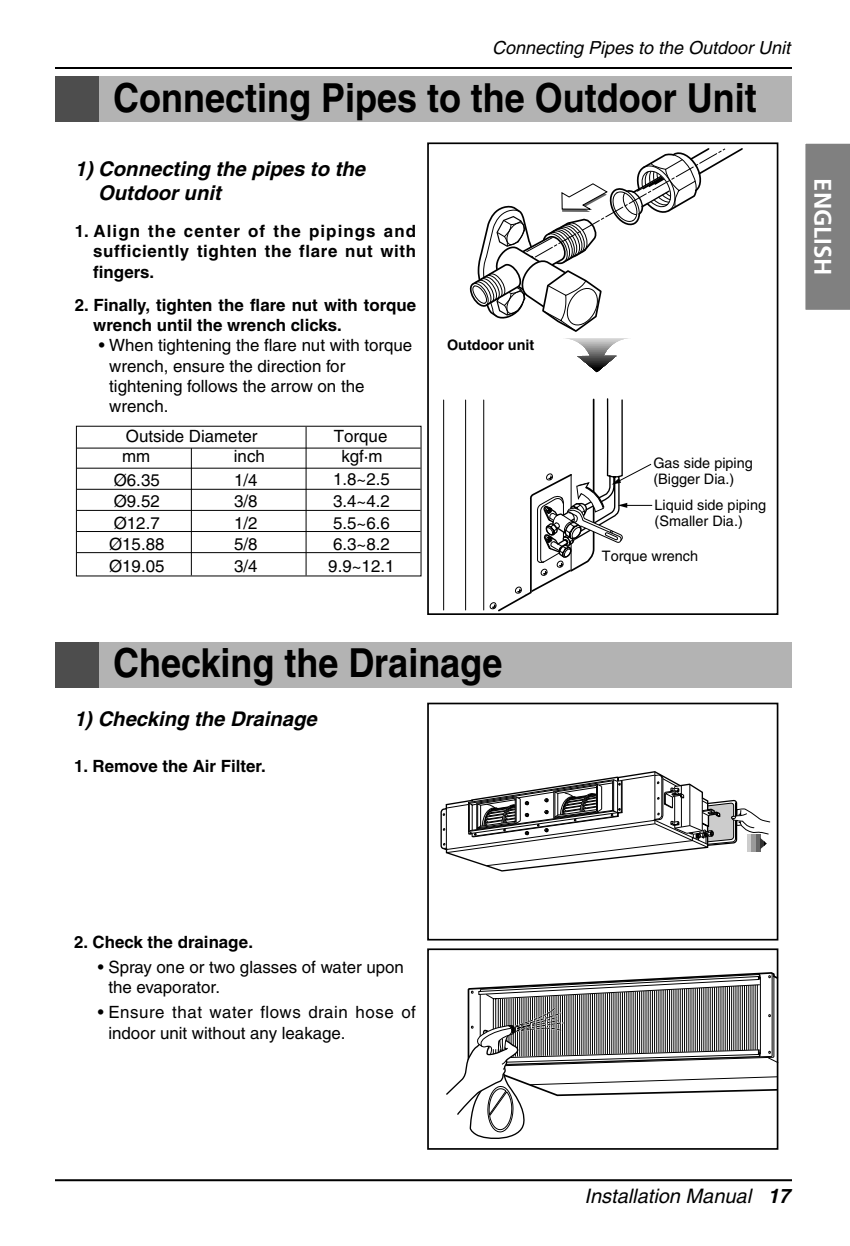
<style>
.page{position:relative;width:850px;height:1246px;background:#fff}
.page>*{position:absolute;margin:0;border:0;box-sizing:border-box;transform-origin:0 0}
.t1{font:700 40px "Helvetica";color:#000;scale:.9 1}
.t2{font:700 24px "Frutiger";color:#fff}
.t3{font:italic 700 20.2px/24.4px "Helvetica";color:#000}
.t4{font:italic 20px "Helvetica";color:#000}
.t5{font:italic 18px "Helvetica";color:#000}
.t6{font:16.8px/21.6px "Helvetica";color:#000}
.t7{font:700 16.8px/20.2px "Helvetica";color:#000;text-align:justify}
.t8{font:14.4px/15.8px "Helvetica";color:#000}
.t9{font:700 14.4px "Helvetica";color:#000}
.s1{font-weight:700}
</style>
<div class="page">
<hr style="left:55px;top:67px;width:737px;height:2px;background:#000">
<hr style="left:55px;top:1179px;width:737px;height:2px;background:#000">
<div style="left:805px;top:143px;width:45px;height:167px;background:#808080"></div>
<svg style="left:427px;top:142px;width:352px;height:799px"></svg>
<div style="left:427px;top:948px;width:351px;height:202px;border:2px solid #000"></div>
<svg style="left:440px;top:770px;width:331px;height:162px"></svg>
<hr style="left:465px;top:400px;width:1px;height:210px;background:#000">
<hr style="left:443px;top:400px;width:1px;height:210px;background:#000">
<svg style="left:471px;top:396px;width:181px;height:217px"></svg>
<svg style="left:446px;top:971px;width:333px;height:172px"></svg>
<hr style="left:77px;top:468px;width:344px;height:1px;background:#000">
<hr style="left:77px;top:489px;width:344px;height:1px;background:#000">
<hr style="left:77px;top:448px;width:344px;height:1px;background:#000">
<hr style="left:77px;top:510px;width:344px;height:1px;background:#000">
<hr style="left:77px;top:531px;width:344px;height:1px;background:#000">
<hr style="left:77px;top:552px;width:344px;height:1px;background:#000">
<hr style="left:191px;top:448px;width:1px;height:127px;background:#000">
<hr style="left:306px;top:427px;width:1px;height:148px;background:#000">
<div style="left:55px;top:77px;width:113px;height:45px;background:#4d4d4d"></div>
<div style="left:100px;top:77px;width:692px;height:45px;background:#b3b3b3"></div>
<div style="left:55px;top:642px;width:113px;height:46px;background:#4d4d4d"></div>
<div style="left:100px;top:642px;width:692px;height:46px;background:#b3b3b3"></div>
<p class="t5" style="left:492px;top:42px;width:300px">Connecting Pipes to the Outdoor Unit</p>
<h1 class="t1" style="left:113px;top:83px;width:717px">Connecting Pipes to the Outdoor Unit</h1>
<p class="t3" style="left:98px;top:158px;width:273px;text-indent:-23px">1) Connecting the pipes to the<br>Outdoor unit</p>
<p class="t7" style="left:93px;top:223px;width:324px;text-indent:-18px">1. Align the center of the pipings and sufficiently tighten the flare nut with fingers.</p>
<p class="t7" style="left:93px;top:296px;width:324px;text-indent:-18px">2. Finally, tighten the flare nut with torque wrench until the wrench clicks.</p>
<p class="t6" style="left:109px;top:337px;width:305px;line-height:20.2px;text-indent:-11px">• When tightening the flare nut with torque wrench, ensure the direction for tightening follows the arrow on the wrench.</p>
<p class="t6" style="left:122px;top:428px;width:137px;line-height:20px">Outside Diameter mm</p>
<p class="t6" style="left:234px;top:447px;width:32px">inch</p>
<p class="t6" style="left:109px;top:470px;width:57px">Ø6.35<br>Ø9.52<br>Ø12.7<br>Ø15.88<br>Ø19.05</p>
<p class="t6" style="left:234px;top:470px;width:25px;text-align:justify">1/4<br>3/8<br>1/2<br>5/8<br>3/4</p>
<p class="t6" style="left:334px;top:428px;width:55px;line-height:20px;text-align:center">Torque kgf·m</p>
<p class="t6" style="left:328px;top:470px;width:68px">1.8~2.5<br>3.4~4.2<br>5.5~6.6<br>6.3~8.2<br>9.9~12.1</p>
<p class="t9" style="left:447px;top:340px;width:89px">Outdoor unit</p>
<p class="t8" style="left:653px;top:457px;width:101px">Gas side piping (Bigger Dia.)</p>
<p class="t8" style="left:655px;top:498px;width:113px">Liquid side piping (Smaller Dia.)</p>
<p class="t8" style="left:602px;top:549px;width:98px">Torque wrench</p>
<h2 class="t2" style="left:833px;top:178px;width:99px;rotate:90deg">ENGLISH</h2>
<h1 class="t1" style="left:113px;top:649px;width:434px">Checking the Drainage</h1>
<p class="t3" style="left:74px;top:709px;width:248px">1) Checking the Drainage</p>
<p class="t7" style="left:74px;top:758px;width:193px">1. Remove the Air Filter.</p>
<p class="t7" style="left:74px;top:934px;width:181px">2. Check the drainage.</p>
<p class="t6" style="left:108px;top:959px;width:297px;line-height:20.2px;text-indent:-10px">• Spray one or two glasses of water upon the evaporator.</p>
<p class="t6" style="left:108px;top:1004px;width:309px;line-height:20.2px;text-indent:-10px">• Ensure that water flows drain hose of indoor unit without any leakage.</p>
<p class="t4" style="left:584px;top:1189px;width:207px">Installation Manual <span class="s1">17</span></p>
</div>
